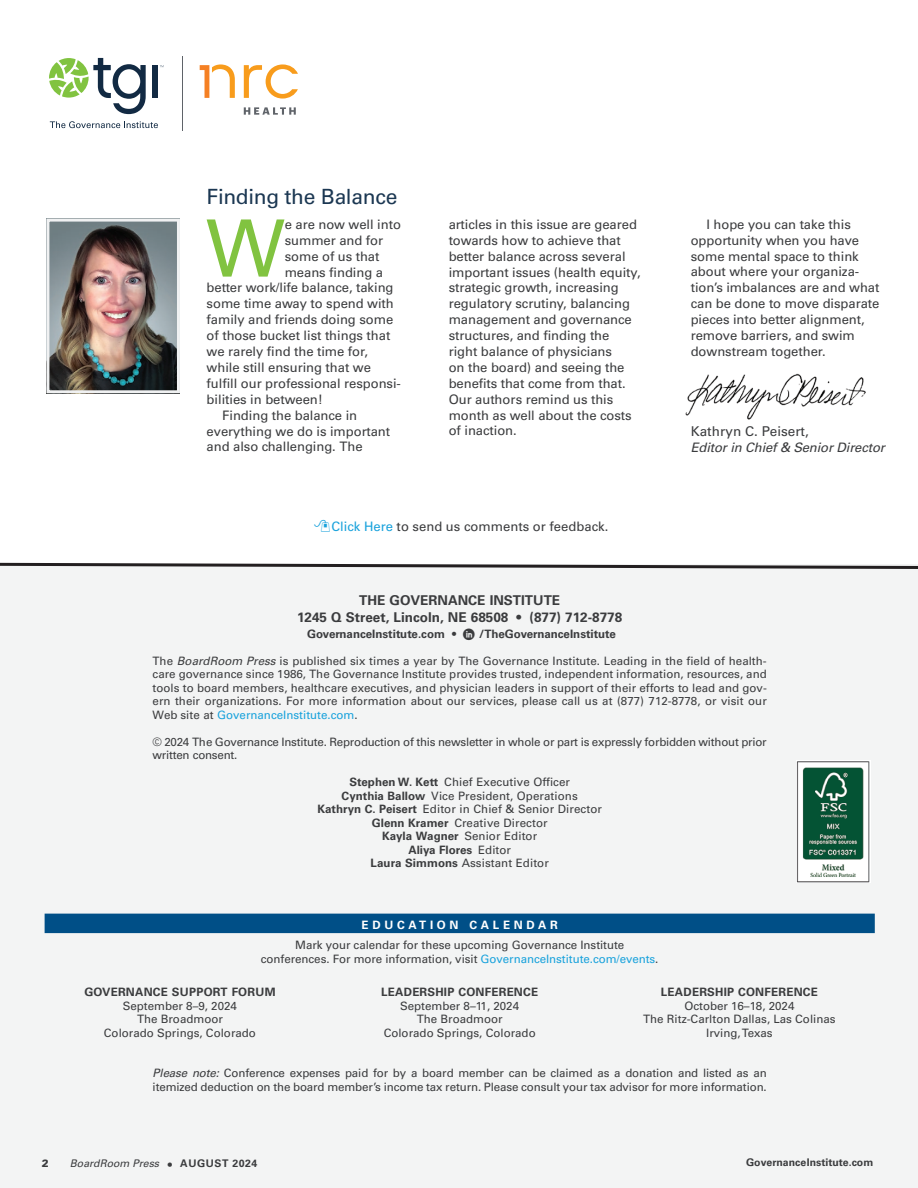
<style>
.page{position:relative;width:918px;height:1188px;background:#fff}
.page>*{position:absolute;margin:0;border:0;box-sizing:border-box;transform-origin:0 0}
.t1{font:79.05px "Univers LT Std";color:#81c340}
.t2{font:21px "Univers LT Std";letter-spacing:-.015em;color:#1b3752}
.t3{font:700 13.5px/16.5px "Univers LT Std";color:#3b3c3e;text-align:center}
.t4{font:13.5px "Univers LT Std";letter-spacing:.005em;color:#3b3c3e}
.t5{font:13.05px/15.9px "Univers LT Std";letter-spacing:-.005em;color:#3b3c3e}
.t6{font:italic 13.05px "Univers LT Std";letter-spacing:-.01em;color:#3b3c3e}
.t7{font:11.55px/13.5px "Univers LT Std";letter-spacing:-.005em;color:#3b3c3e;text-align:center}
.t8{font:700 11.55px "Univers LT Std";letter-spacing:.02em;color:#3b3c3e}
.t9{font:700 11.55px "Univers LT Std";color:#3b3c3e}
.t10{font:700 11.55px "Univers LT Std";letter-spacing:.32em;color:#fff}
.t11{font:italic 10.5px "Univers LT Std";color:#3b3c3e}
.t12{font:700 10.5px "Univers LT Std";color:#3b3c3e}
.t13{font:900 10.5px "Univers LT Std";color:#3b3c3e}
.s1{color:#19a2dc}
.s2{font-style:italic}
.s3{font-weight:700}
.s4{font-style:normal;font-size:12px}
.s5{font-weight:700;font-style:normal}
</style>
<div class="page">
<div style="left:0;top:565px;width:918px;height:623px;background:#f3f4f4"></div>
<svg style="left:244px;top:64px;width:54px;height:35px"></svg>
<svg style="left:200px;top:64px;width:35px;height:34px"></svg>
<svg style="left:244px;top:107px;width:52px;height:8px"></svg>
<hr style="left:182px;top:56px;width:1px;height:75px;background:#5f6369">
<div style="left:152px;top:65px;width:6px;height:33px;background:#122a43"></div>
<svg style="left:49px;top:58px;width:97px;height:56px"></svg>
<svg style="left:50px;top:121px;width:108px;height:7px"></svg>
<div style="left:45px;top:914px;width:830px;height:19px;background:#004f87"></div>
<img style="left:797px;top:761px;width:73px;height:122px">
<img style="left:685px;top:373px;width:181px;height:47px">
<svg style="left:0;top:562px;width:918px;height:7px"></svg>
<img style="left:50px;top:223px;width:126px;height:166px">
<div style="left:46px;top:219px;width:134px;height:174px;border:3px solid #f0f1f2"></div>
<h2 class="t2" style="left:207px;top:184px;width:192px">Finding the Balance</h2>
<h1 class="t1" style="left:206px;top:202px;width:81px">W</h1>
<p class="t5" style="left:285px;top:216px;width:118px">e are now well into</p>
<p class="t5" style="left:285px;top:232px;width:100px">summer and for</p>
<p class="t5" style="left:285px;top:248px;width:96px">some of us that</p>
<p class="t5" style="left:285px;top:264px;width:100px">means finding a</p>
<p class="t5" style="left:207px;top:280px;width:188px">better work/life balance, taking</p>
<p class="t5" style="left:207px;top:296px;width:189px">some time away to spend with</p>
<p class="t5" style="left:207px;top:312px;width:188px">family and friends doing some</p>
<p class="t5" style="left:207px;top:328px;width:185px">of those bucket list things that</p>
<p class="t5" style="left:207px;top:344px;width:163px">we rarely find the time for,</p>
<p class="t5" style="left:207px;top:359px;width:166px">while still ensuring that we</p>
<p class="t5" style="left:207px;top:375px;width:196px">fulfill our professional responsi-</p>
<p class="t5" style="left:207px;top:391px;width:118px">bilities in between!</p>
<p class="t5" style="left:222px;top:407px;width:136px">Finding the balance in</p>
<p class="t5" style="left:207px;top:423px;width:185px">everything we do is important</p>
<p class="t5" style="left:207px;top:439px;width:157px">and also challenging. The</p>
<p class="t5" style="left:449px;top:216px;width:193px">articles in this issue are geared towards how to achieve that better balance across several important issues (health equity, strategic growth, increasing regulatory scrutiny, balancing management and governance structures, and finding the right balance of physicians<br>on the board) and seeing the benefits that come from that.<br>Our authors remind us this month as well about the costs of inaction.</p>
<p class="t5" style="left:691px;top:216px;width:190px;text-indent:16px">I hope you can take this opportunity when you have some mental space to think about where your organiza&shy;tion’s imbalances are and what can be done to move disparate pieces into better alignment, remove barriers, and swim downstream together.</p>
<p class="t4" style="left:691px;top:423px;width:120px">Kathryn C. Peisert,</p>
<p class="t6" style="left:691px;top:439px;width:196px">Editor in Chief &amp; Senior Director</p>
<p class="t5" style="left:331px;top:519px;width:278px"><span class="s1">Click Here</span> to send us comments or feedback.</p>
<p class="t3" style="left:297px;top:592px;width:327px">THE GOVERNANCE INSTITUTE<br>1245 Q Street, Lincoln, NE 68508 • (877) 712-8778</p>
<p class="t9" style="left:307px;top:627px;width:151px">GovernanceInstitute.com •</p>
<p class="t9" style="left:479px;top:627px;width:138px">/TheGovernanceInstitute</p>
<p class="t7" style="left:153px;top:655px;width:616px;text-align:justify">The <span class="s2">BoardRoom Press</span> is published six times a year by The Governance Institute. Leading in the field of health&shy;care governance since 1986, The Governance Institute provides trusted, independent information, resources, and tools to board members, healthcare executives, and physician leaders in support of their efforts to lead and gov&shy;ern their organizations. For more information about our services, please call us at (877) 712-8778, or visit our Web site at <span class="s1">GovernanceInstitute.com</span>.</p>
<p class="t7" style="left:153px;top:735px;width:616px;text-align:left">© 2024 The Governance Institute. Reproduction of this newsletter in whole or part is expressly forbidden without prior written consent.</p>
<p class="t7" style="left:318px;top:775px;width:286px"><span class="s3">Stephen W. Kett</span> Chief Executive Officer<br><span class="s3">Cynthia Ballow</span> Vice President, Operations<br><span class="s3">Kathryn C. Peisert</span> Editor in Chief &amp; Senior Director <span class="s3">Glenn Kramer</span> Creative Director<br><span class="s3">Kayla Wagner</span> Senior Editor<br><span class="s3">Aliya Flores</span> Editor<br><span class="s3">Laura Simmons</span> Assistant Editor</p>
<p class="t10" style="left:362px;top:918px;width:198px">EDUCATION CALENDAR</p>
<p class="t7" style="left:261px;top:938px;width:399px">Mark your calendar for these upcoming Governance Institute conferences. For more information, visit <span class="s1">GovernanceInstitute.com/events</span>.</p>
<p class="t8" style="left:84px;top:985px;width:193px">GOVERNANCE SUPPORT FORUM</p>
<p class="t7" style="left:104px;top:999px;width:154px">September 8–9, 2024<br>The Broadmoor<br>Colorado Springs, Colorado</p>
<p class="t8" style="left:381px;top:985px;width:158px">LEADERSHIP CONFERENCE</p>
<p class="t7" style="left:384px;top:999px;width:154px">September 8–11, 2024<br>The Broadmoor<br>Colorado Springs, Colorado</p>
<p class="t8" style="left:661px;top:985px;width:158px">LEADERSHIP CONFERENCE</p>
<p class="t7" style="left:643px;top:999px;width:194px">October 16–18, 2024<br>The Ritz-Carlton Dallas, Las Colinas<br>Irving, Texas</p>
<p class="t7" style="left:153px;top:1066px;width:616px;text-align:left"><span class="s2">Please note:</span> Conference expenses paid for by a board member can be claimed as a donation and listed as an itemized deduction on the board member’s income tax return. Please consult your tax advisor for more information.</p>
<p class="t13" style="left:42px;top:1157px;width:9px">2</p>
<p class="t11" style="left:70px;top:1158px;width:189px">BoardRoom Press <span class="s4">•</span> <span class="s5">AUGUST 2024</span></p>
<p class="t12" style="left:746px;top:1156px;width:129px">GovernanceInstitute.com</p>
</div>
